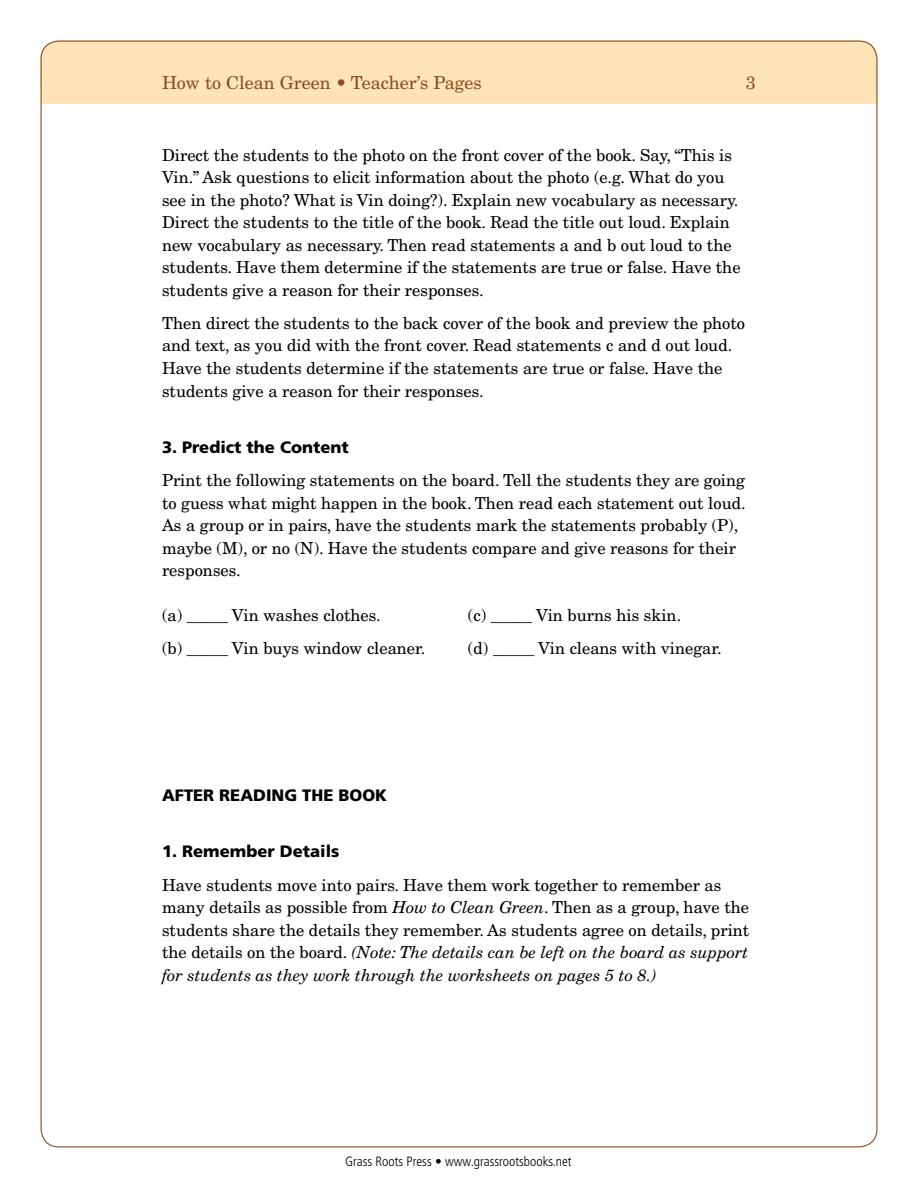
<style>
.page{position:relative;width:918px;height:1188px;background:#fff}
.page>*{position:absolute;margin:0;border:0;box-sizing:border-box;transform-origin:0 0}
.t1{font:18px "New Century Schlbk LT Std";color:#8a4d1f}
.t2{font:16.5px/22.5px "New Century Schlbk LT Std";color:#000}
.t3{font:900 16.5px "Frutiger";color:#000}
.t4{font:300 condensed 13.5px "Frutiger";color:#000}
.s1{font-style:italic}
</style>
<div class="page">
<div style="left:40px;top:41px;width:838px;height:62px;background:#ffe4b8;border-radius:18px"></div>
<p class="t1" style="left:162px;top:72px;width:321px">How to Clean Green • Teacher’s Pages</p>
<p class="t1" style="left:746px;top:72px;width:12px">3</p>
<p class="t2" style="left:162px;top:144px;width:580px">Direct the students to the photo on the front cover of the book. Say, “This is Vin.” Ask questions to elicit information about the photo (e.g. What do you see in the photo? What is Vin doing?). Explain new vocabulary as necessary.<br>Direct the students to the title of the book. Read the title out loud. Explain new vocabulary as necessary. Then read statements a and b out loud to the students. Have them determine if the statements are true or false. Have the students give a reason for their responses.</p>
<p class="t2" style="left:162px;top:312px;width:585px">Then direct the students to the back cover of the book and preview the photo and text, as you did with the front cover. Read statements c and d out loud.<br>Have the students determine if the statements are true or false. Have the students give a reason for their responses.</p>
<p class="t3" style="left:162px;top:437px;width:188px">3. Predict the Content</p>
<p class="t2" style="left:162px;top:469px;width:585px">Print the following statements on the board. Tell the students they are going to guess what might happen in the book. Then read each statement out loud.<br>As a group or in pairs, have the students mark the statements probably (P), maybe (M), or no (N). Have the students compare and give reasons for their responses.</p>
<p class="t2" style="left:162px;top:599px;width:265px;line-height:33.3px">(a) _____ Vin washes clothes.<br>(b) _____ Vin buys window cleaner.</p>
<p class="t2" style="left:468px;top:599px;width:255px;line-height:33.3px">(c) _____ Vin burns his skin.<br>(d) _____ Vin cleans with vinegar.</p>
<p class="t3" style="left:162px;top:785px;width:225px">AFTER READING THE BOOK</p>
<p class="t3" style="left:162px;top:842px;width:179px">1. Remember Details</p>
<p class="t2" style="left:162px;top:873px;width:589px">Have students move into pairs. Have them work together to remember as many details as possible from <span class="s1">How to Clean Green</span>. Then as a group, have the students share the details they remember. As students agree on details, print the details on the board. <span class="s1">(Note: The details can be left on the board as support for students as they work through the worksheets on pages 5 to 8.)</span></p>
<p class="t4" style="left:345px;top:1154px;width:228px">Grass Roots Press • www.grassrootsbooks.net</p>
</div>
